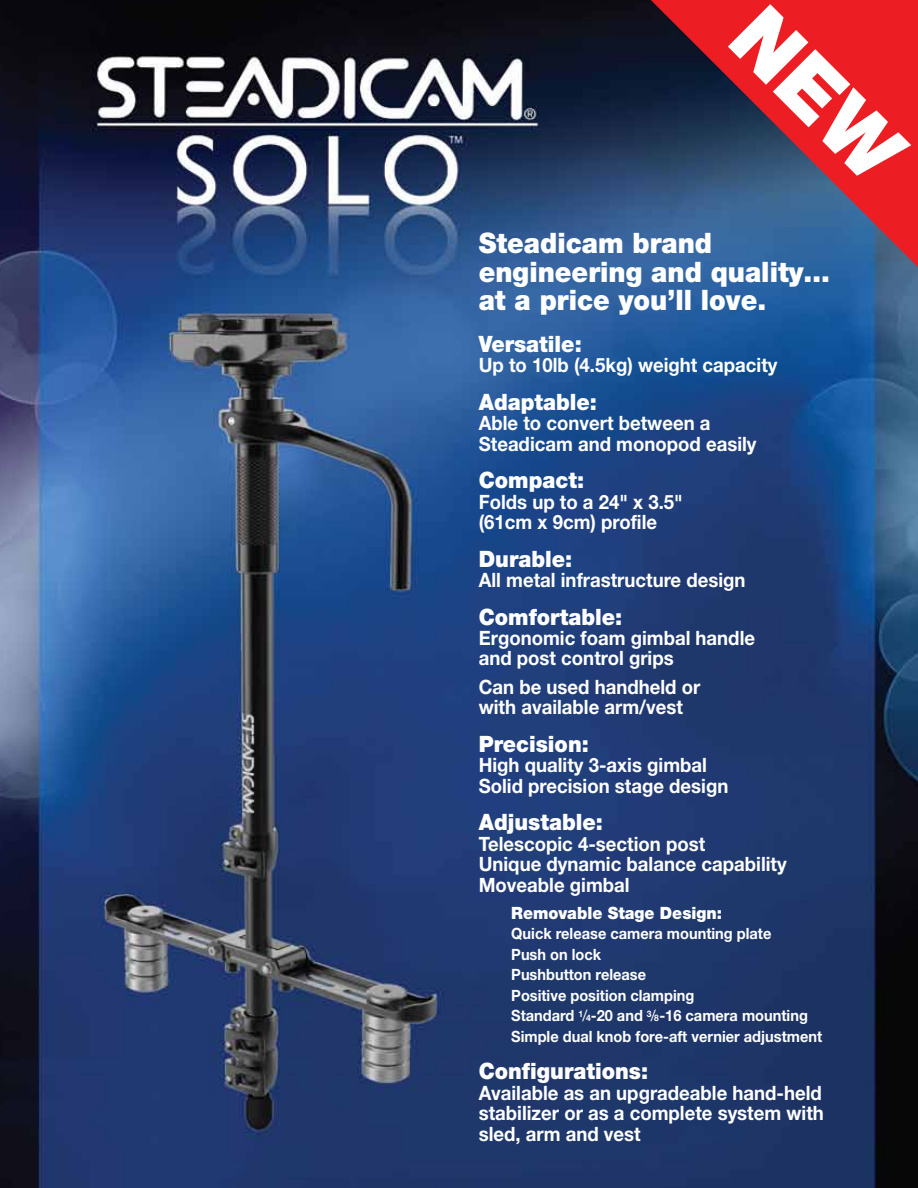
<style>
.page{position:relative;width:918px;height:1188px;background:#fff}
.page>*{position:absolute;margin:0;border:0;box-sizing:border-box;transform-origin:0 0}
.t1{font:900 28.2px/28.2px "Helvetica Neue";color:#fff;scale:.94 1}
.t2{font:900 22.65px "Helvetica Neue";color:#fff;scale:.94 1}
.t3{font:700 19.8px/20.4px "Helvetica Neue";color:#fff;scale:.94 1}
.t4{font:900 16.95px "Helvetica Neue";color:#fff;scale:.94 1}
.t5{font:700 15.45px/20.4px "Helvetica Neue";color:#fff;scale:.94 1}
.s1{font-weight:400}
.s2{font-size:9px}
</style>
<div class="page">
<img style="left:0;top:0;width:918px;height:1188px">
<svg style="left:651px;top:0;width:267px;height:267px;background:#544568"></svg>
<svg style="left:728px;top:4px;width:183px;height:184px;background:#cb2530"></svg>
<h1 class="t1" style="left:479px;top:229px;width:375px">Steadicam brand engineering and quality… at a price you’ll love.</h1>
<p class="t2" style="left:479px;top:330px;width:111px">Versatile:</p>
<p class="t3" style="left:479px;top:355px;width:319px">Up to 10lb (4.5kg) weight capacity</p>
<p class="t2" style="left:479px;top:388px;width:127px">Adaptable:</p>
<p class="t3" style="left:479px;top:413px;width:297px">Able to convert between a<br>Steadicam and monopod easily</p>
<p class="t2" style="left:479px;top:467px;width:114px">Compact:</p>
<p class="t3" style="left:479px;top:491px;width:219px">Folds up to a 24" x 3.5" (61cm x 9cm) profile</p>
<p class="t2" style="left:479px;top:545px;width:101px">Durable:</p>
<p class="t3" style="left:479px;top:569px;width:285px">All metal infrastructure design</p>
<p class="t2" style="left:479px;top:603px;width:154px">Comfortable:</p>
<p class="t3" style="left:479px;top:627px;width:296px">Ergonomic foam gimbal handle and post control grips</p>
<p class="t3" style="left:479px;top:676px;width:237px">Can be used handheld or with available arm/vest</p>
<p class="t2" style="left:479px;top:730px;width:119px">Precision:</p>
<p class="t3" style="left:479px;top:754px;width:267px">High quality 3-axis gimbal<br>Solid precision stage design</p>
<p class="t2" style="left:479px;top:809px;width:134px">Adjustable:</p>
<p class="t3" style="left:479px;top:833px;width:329px">Telescopic 4-section post<br>Unique dynamic balance capability<br>Moveable gimbal</p>
<p class="t4" style="left:511px;top:903px;width:226px">Removable Stage Design:</p>
<p class="t5" style="left:511px;top:923px;width:332px">Quick release camera mounting plate<br>Push on lock<br>Pushbutton release<br>Positive position clamping<br>Standard <sup>1</sup><span class="s1">/</span><span class="s2">4</span>-20 and <sup>3</sup><span class="s1">/</span><span class="s2">8</span>-16 camera mounting<br>Simple dual knob fore-aft vernier adjustment</p>
<p class="t2" style="left:479px;top:1058px;width:182px">Configurations:</p>
<p class="t3" style="left:479px;top:1082px;width:369px;text-align:justify">Available as an upgradeable hand-held stabilizer or as a complete system with sled, arm and vest</p>
</div>
